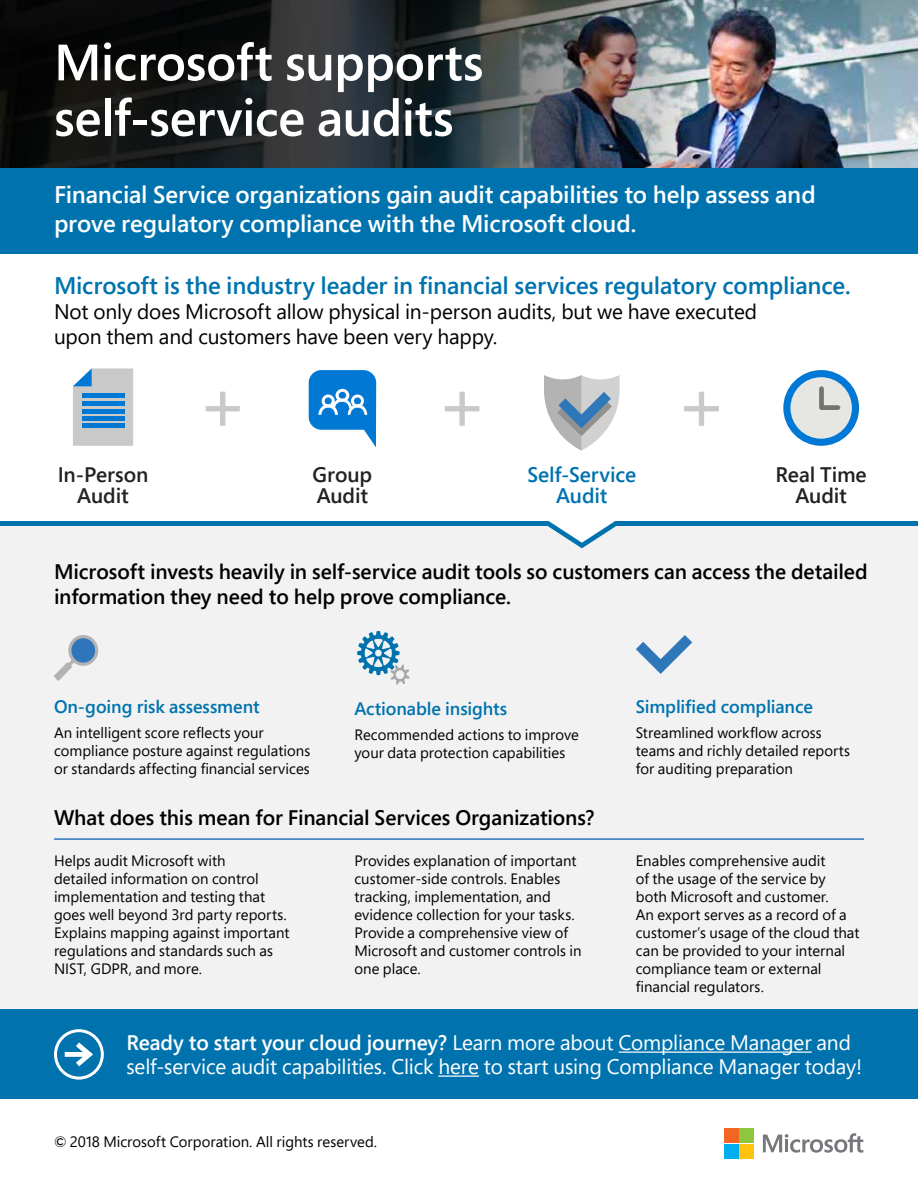
<style>
.page{position:relative;width:918px;height:1188px;background:#fff}
.page>*{position:absolute;margin:0;border:0;box-sizing:border-box;transform-origin:0 0}
.t1{font:600 51px/55.5px "Segoe Pro";letter-spacing:-.005em;color:#fff}
.t2{font:600 24px/28.8px "Segoe Pro";letter-spacing:-.005em;color:#fff}
.t3{font:600 24px "Segoe Pro";letter-spacing:-.005em;color:#0073ae}
.t4{font:600 21px/25.2px "Segoe Pro";letter-spacing:-.005em;color:#000}
.t5{font:21px/24px "Segoe Pro";letter-spacing:-.01em;color:#fff}
.t6{font:21px/25.2px "Segoe Pro";letter-spacing:-.005em;color:#000}
.t7{font:600 21px/21px "Segoe Pro";letter-spacing:-.01em;color:#232222;text-align:center}
.t8{font:600 21px/21px "Segoe Pro";letter-spacing:-.005em;color:#0073ae;text-align:center}
.t9{font:600 18px "Segoe Pro";letter-spacing:-.005em;color:#0073ae}
.t10{font:15px/18px "Segoe Pro";color:#000}
.s1{font-weight:600}
.s2{font-family:"Akzidenz Grotesk BE"}
</style>
<div class="page">
<img style="left:714px;top:0;width:204px;height:168px">
<img style="left:0;top:0;width:714px;height:168px">
<div style="left:0;top:525px;width:917px;height:485px;background:#f2f2f2"></div>
<hr style="left:0;top:522px;width:917px;height:4px;background:#0073ae">
<div style="left:0;top:1010px;width:917px;height:89px;background:#0073ae"></div>
<div style="left:0;top:168px;width:918px;height:86px;background:#0073ae"></div>
<svg style="left:206px;top:392px;width:34px;height:34px"></svg>
<svg style="left:445px;top:392px;width:34px;height:34px"></svg>
<svg style="left:684px;top:392px;width:35px;height:34px"></svg>
<svg style="left:73px;top:368px;width:60px;height:78px;background:#b8c4cc"></svg>
<hr style="left:82px;top:394px;width:42px;height:4px;background:#0078d4">
<hr style="left:82px;top:401px;width:42px;height:4px;background:#0078d4">
<hr style="left:82px;top:409px;width:42px;height:4px;background:#0078d4">
<div style="left:82px;top:416px;width:42px;height:5px;background:#0078d4"></div>
<hr style="left:82px;top:424px;width:42px;height:4px;background:#0078d4">
<svg style="left:309px;top:370px;width:67px;height:77px"></svg>
<svg style="left:544px;top:375px;width:76px;height:76px"></svg>
<svg style="left:783px;top:370px;width:76px;height:76px"></svg>
<svg style="left:545px;top:521px;width:73px;height:27px"></svg>
<hr style="left:619px;top:1052px;width:193px;height:1px;background:#fff">
<hr style="left:438px;top:1076px;width:41px;height:1px;background:#fff">
<svg style="left:65px;top:1042px;width:28px;height:24px"></svg>
<div style="left:54px;top:1029px;width:50px;height:51px;border:3px solid #fff;border-radius:50%"></div>
<svg style="left:763px;top:1133px;width:100px;height:20px"></svg>
<div style="left:724px;top:1129px;width:14px;height:14px;background:#f26522"></div>
<div style="left:740px;top:1129px;width:14px;height:14px;background:#8dc63f"></div>
<div style="left:724px;top:1144px;width:14px;height:14px;background:#00aeef"></div>
<div style="left:740px;top:1144px;width:14px;height:14px;background:#ffc20e"></div>
<svg style="left:54px;top:635px;width:45px;height:46px"></svg>
<svg style="left:357px;top:631px;width:53px;height:54px"></svg>
<svg style="left:636px;top:635px;width:56px;height:39px"></svg>
<hr style="left:54px;top:838px;width:810px;height:2px;background:#2f75bb">
<h1 class="t1" style="left:54px;top:33px;width:431px">Microsoft supports self-service audits</h1>
<h2 class="t2" style="left:54px;top:180px;width:763px">Financial Service organizations gain audit capabilities to help assess and prove regulatory compliance with the Microsoft cloud.</h2>
<h2 class="t3" style="left:54px;top:269px;width:798px">Microsoft is the industry leader in financial services regulatory compliance.</h2>
<h3 class="t6" style="left:54px;top:298px;width:705px">Not only does Microsoft allow physical in-person audits, but we have executed upon them and customers have been very happy.</h3>
<h3 class="t7" style="left:58px;top:463px;width:92px">In-Person<br>Audit</h3>
<h3 class="t7" style="left:313px;top:463px;width:61px;text-align:left">Group<br>Audit</h3>
<h3 class="t8" style="left:527px;top:463px;width:110px">Self-Service<br>Audit</h3>
<h3 class="t7" style="left:776px;top:463px;width:93px">Real Time<br>Audit</h3>
<h3 class="t4" style="left:54px;top:559px;width:815px">Microsoft invests heavily in self-service audit tools so customers can access the detailed information they need to help prove compliance.</h3>
<p class="t9" style="left:54px;top:694px;width:207px">On-going risk assessment</p>
<p class="t10" style="left:54px;top:723px;width:258px">An intelligent score reflects your compliance posture against regulations or standards affecting financial services</p>
<p class="t9" style="left:354px;top:696px;width:154px">Actionable insights</p>
<p class="t10" style="left:354px;top:725px;width:226px">Recommended actions to improve your data protection capabilities</p>
<h3 class="t4" style="left:54px;top:805px;width:542px">What does this mean for Financial Services Organizations?</h3>
<p class="t9" style="left:636px;top:694px;width:179px">Simplified compliance</p>
<p class="t10" style="left:636px;top:723px;width:216px">Streamlined workflow across teams and richly detailed reports for auditing preparation</p>
<p class="t10" style="left:54px;top:851px;width:237px">Helps audit Microsoft with<br>detailed information on control implementation and testing that goes well beyond 3rd party reports.<br>Explains mapping against important regulations and standards such as<br>NIST, GDPR, and more.</p>
<p class="t10" style="left:354px;top:851px;width:229px">Provides explanation of important customer-side controls. Enables tracking, implementation, and evidence collection for your tasks.<br>Provide a comprehensive view of<br>Microsoft and customer controls in one place.</p>
<p class="t10" style="left:636px;top:851px;width:225px">Enables comprehensive audit<br>of the usage of the service by both Microsoft and customer.<br>An export serves as a record of a customer’s usage of the cloud that can be provided to your internal compliance team or external financial regulators.</p>
<h3 class="t5" style="left:126px;top:1030px;width:737px"><span class="s1">Ready to start your cloud journey?</span> Learn more about Compliance Manager and self-service audit capabilities. Click here to start using Compliance Manager today!</h3>
<p class="t10" style="left:54px;top:1132px;width:325px"><span class="s2">©</span> 2018 Microsoft Corporation. All rights reserved.</p>
</div>
